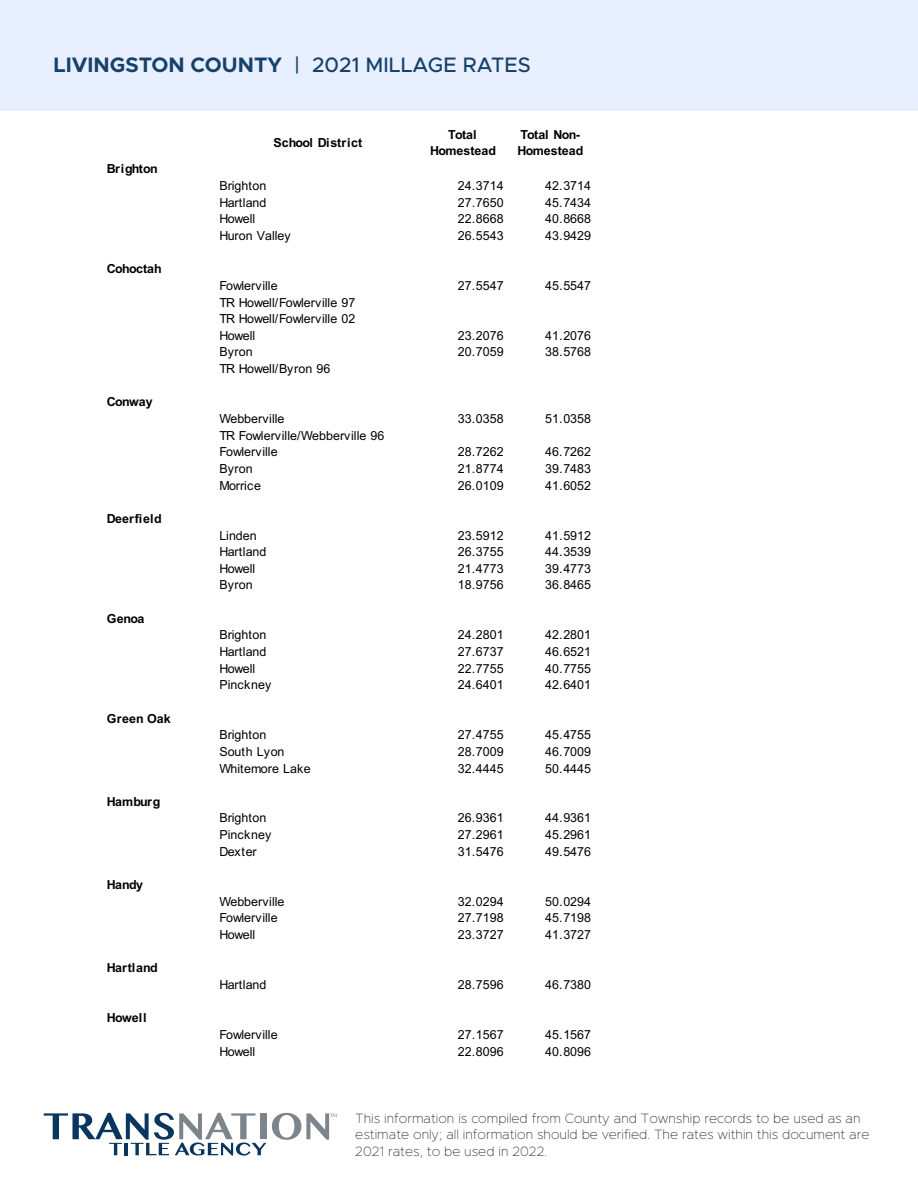
<style>
.page{position:relative;width:918px;height:1188px;background:#fff}
.page>*{position:absolute;margin:0;border:0;box-sizing:border-box;transform-origin:0 0}
.t1{font:500 21px "Metropolis";color:#16416b}
.t2{font:100 13.5px/16.2px "Metropolis";color:#231f20}
.t3{font:12.45px/16.6px "Arial";color:#000;text-align:justify}
.t4{font:700 12.45px/16.6px "Arial";color:#000;text-align:center}
.t5{font:700 12.45px "Arial";letter-spacing:-.055em;color:#000}
.t6{font:700 12.45px "Arial";letter-spacing:-.03em;color:#000}
.s1{font-weight:700}
</style>
<div class="page">
<div style="left:0;top:0;width:918px;height:110px;background:#e8efff"></div>
<div style="left:260px;top:1113px;width:7px;height:26px;background:#7c858c"></div>
<svg style="left:44px;top:1113px;width:222px;height:43px"></svg>
<svg style="left:272px;top:1113px;width:64px;height:27px"></svg>
<p class="t1" style="left:54px;top:51px;width:479px"><span class="s1">LIVINGSTON COUNTY</span> | 2021 MILLAGE RATES</p>
<p class="t5" style="left:107px;top:160px;width:52px">Brighton</p>
<p class="t5" style="left:107px;top:260px;width:56px">Cohoctah</p>
<p class="t4" style="left:107px;top:394px;width:47px">Conway</p>
<p class="t4" style="left:107px;top:510px;width:56px">Deerfield</p>
<p class="t4" style="left:107px;top:610px;width:39px">Genoa</p>
<p class="t4" style="left:107px;top:710px;width:65px">Green Oak</p>
<p class="t6" style="left:107px;top:793px;width:55px">Hamburg</p>
<p class="t4" style="left:107px;top:877px;width:38px">Handy</p>
<p class="t4" style="left:107px;top:960px;width:52px">Hartland</p>
<p class="t4" style="left:107px;top:1010px;width:41px">Howell</p>
<p class="t4" style="left:273px;top:135px;width:90px">School District</p>
<p class="t4" style="left:430px;top:126px;width:67px">Total<br>Homestead</p>
<p class="t4" style="left:518px;top:126px;width:67px;text-align:left">Total Non-<br>Homestead</p>
<p class="t3" style="left:219px;top:177px;width:49px">Brighton</p>
<p class="t3" style="left:458px;top:177px;width:47px">24.3714</p>
<p class="t3" style="left:545px;top:177px;width:47px">42.3714</p>
<p class="t3" style="left:219px;top:194px;width:49px">Hartland</p>
<p class="t3" style="left:458px;top:194px;width:47px">27.7650</p>
<p class="t3" style="left:545px;top:194px;width:47px">45.7434</p>
<p class="t3" style="left:219px;top:211px;width:38px">Howell</p>
<p class="t3" style="left:458px;top:211px;width:47px">22.8668</p>
<p class="t3" style="left:545px;top:211px;width:47px">40.8668</p>
<p class="t3" style="left:219px;top:227px;width:73px">Huron Valley</p>
<p class="t3" style="left:458px;top:227px;width:47px">26.5543</p>
<p class="t3" style="left:545px;top:227px;width:47px">43.9429</p>
<p class="t3" style="left:219px;top:277px;width:60px">Fowlerville</p>
<p class="t3" style="left:458px;top:277px;width:47px">27.5547</p>
<p class="t3" style="left:545px;top:277px;width:47px">45.5547</p>
<p class="t3" style="left:219px;top:294px;width:137px">TR Howell/Fowlerville 97<br>TR Howell/Fowlerville 02<br>Howell</p>
<p class="t3" style="left:458px;top:327px;width:47px">23.2076</p>
<p class="t3" style="left:545px;top:327px;width:47px">41.2076</p>
<p class="t3" style="left:219px;top:344px;width:35px">Byron</p>
<p class="t3" style="left:458px;top:344px;width:47px">20.7059</p>
<p class="t3" style="left:545px;top:344px;width:47px">38.5768</p>
<p class="t3" style="left:219px;top:360px;width:112px">TR Howell/Byron 96</p>
<p class="t3" style="left:219px;top:410px;width:67px">Webberville</p>
<p class="t3" style="left:458px;top:410px;width:47px">33.0358</p>
<p class="t3" style="left:545px;top:410px;width:47px">51.0358</p>
<p class="t3" style="left:219px;top:427px;width:167px">TR Fowlerville/Webberville 96<br>Fowlerville</p>
<p class="t3" style="left:458px;top:444px;width:47px">28.7262</p>
<p class="t3" style="left:545px;top:444px;width:47px">46.7262</p>
<p class="t3" style="left:219px;top:460px;width:35px">Byron</p>
<p class="t3" style="left:458px;top:460px;width:47px">21.8774</p>
<p class="t3" style="left:545px;top:460px;width:47px">39.7483</p>
<p class="t3" style="left:219px;top:477px;width:43px">Morrice</p>
<p class="t3" style="left:458px;top:477px;width:47px">26.0109</p>
<p class="t3" style="left:545px;top:477px;width:47px">41.6052</p>
<p class="t3" style="left:219px;top:527px;width:39px">Linden</p>
<p class="t3" style="left:458px;top:527px;width:47px">23.5912</p>
<p class="t3" style="left:545px;top:527px;width:47px">41.5912</p>
<p class="t3" style="left:219px;top:543px;width:49px">Hartland</p>
<p class="t3" style="left:458px;top:543px;width:47px">26.3755</p>
<p class="t3" style="left:545px;top:543px;width:47px">44.3539</p>
<p class="t3" style="left:219px;top:560px;width:38px">Howell</p>
<p class="t3" style="left:458px;top:560px;width:47px">21.4773</p>
<p class="t3" style="left:545px;top:560px;width:47px">39.4773</p>
<p class="t3" style="left:219px;top:577px;width:35px">Byron</p>
<p class="t3" style="left:458px;top:577px;width:47px">18.9756</p>
<p class="t3" style="left:545px;top:577px;width:47px">36.8465</p>
<p class="t3" style="left:219px;top:627px;width:49px">Brighton</p>
<p class="t3" style="left:458px;top:627px;width:47px">24.2801</p>
<p class="t3" style="left:545px;top:627px;width:47px">42.2801</p>
<p class="t3" style="left:219px;top:643px;width:49px">Hartland</p>
<p class="t3" style="left:458px;top:643px;width:47px">27.6737</p>
<p class="t3" style="left:545px;top:643px;width:47px">46.6521</p>
<p class="t3" style="left:219px;top:660px;width:38px">Howell</p>
<p class="t3" style="left:458px;top:660px;width:47px">22.7755</p>
<p class="t3" style="left:545px;top:660px;width:47px">40.7755</p>
<p class="t3" style="left:219px;top:677px;width:54px">Pinckney</p>
<p class="t3" style="left:458px;top:677px;width:47px">24.6401</p>
<p class="t3" style="left:545px;top:677px;width:47px">42.6401</p>
<p class="t3" style="left:219px;top:727px;width:49px">Brighton</p>
<p class="t3" style="left:458px;top:727px;width:47px">27.4755</p>
<p class="t3" style="left:545px;top:727px;width:47px">45.4755</p>
<p class="t3" style="left:219px;top:743px;width:67px">South Lyon</p>
<p class="t3" style="left:458px;top:743px;width:47px">28.7009</p>
<p class="t3" style="left:545px;top:743px;width:47px">46.7009</p>
<p class="t3" style="left:219px;top:760px;width:93px">Whitemore Lake</p>
<p class="t3" style="left:458px;top:760px;width:47px">32.4445</p>
<p class="t3" style="left:545px;top:760px;width:47px">50.4445</p>
<p class="t3" style="left:219px;top:810px;width:49px">Brighton</p>
<p class="t3" style="left:458px;top:810px;width:47px">26.9361</p>
<p class="t3" style="left:545px;top:810px;width:47px">44.9361</p>
<p class="t3" style="left:219px;top:826px;width:54px">Pinckney</p>
<p class="t3" style="left:458px;top:826px;width:47px">27.2961</p>
<p class="t3" style="left:545px;top:826px;width:47px">45.2961</p>
<p class="t3" style="left:219px;top:843px;width:39px">Dexter</p>
<p class="t3" style="left:458px;top:843px;width:47px">31.5476</p>
<p class="t3" style="left:545px;top:843px;width:47px">49.5476</p>
<p class="t3" style="left:219px;top:893px;width:67px">Webberville</p>
<p class="t3" style="left:458px;top:893px;width:47px">32.0294</p>
<p class="t3" style="left:545px;top:893px;width:47px">50.0294</p>
<p class="t3" style="left:219px;top:910px;width:60px">Fowlerville</p>
<p class="t3" style="left:458px;top:910px;width:47px">27.7198</p>
<p class="t3" style="left:545px;top:910px;width:47px">45.7198</p>
<p class="t3" style="left:219px;top:926px;width:38px">Howell</p>
<p class="t3" style="left:458px;top:926px;width:47px">23.3727</p>
<p class="t3" style="left:545px;top:926px;width:47px">41.3727</p>
<p class="t3" style="left:219px;top:976px;width:49px">Hartland</p>
<p class="t3" style="left:458px;top:976px;width:47px">28.7596</p>
<p class="t3" style="left:545px;top:976px;width:47px">46.7380</p>
<p class="t3" style="left:219px;top:1026px;width:60px">Fowlerville</p>
<p class="t3" style="left:458px;top:1026px;width:47px">27.1567</p>
<p class="t3" style="left:545px;top:1026px;width:47px">45.1567</p>
<p class="t3" style="left:219px;top:1043px;width:38px">Howell</p>
<p class="t3" style="left:458px;top:1043px;width:47px">22.8096</p>
<p class="t3" style="left:545px;top:1043px;width:47px">40.8096</p>
<p class="t2" style="left:355px;top:1110px;width:516px">This information is compiled from County and Township records to be used as an estimate only; all information should be verified. The rates within this document are<br>2021 rates, to be used in 2022.</p>
</div>
